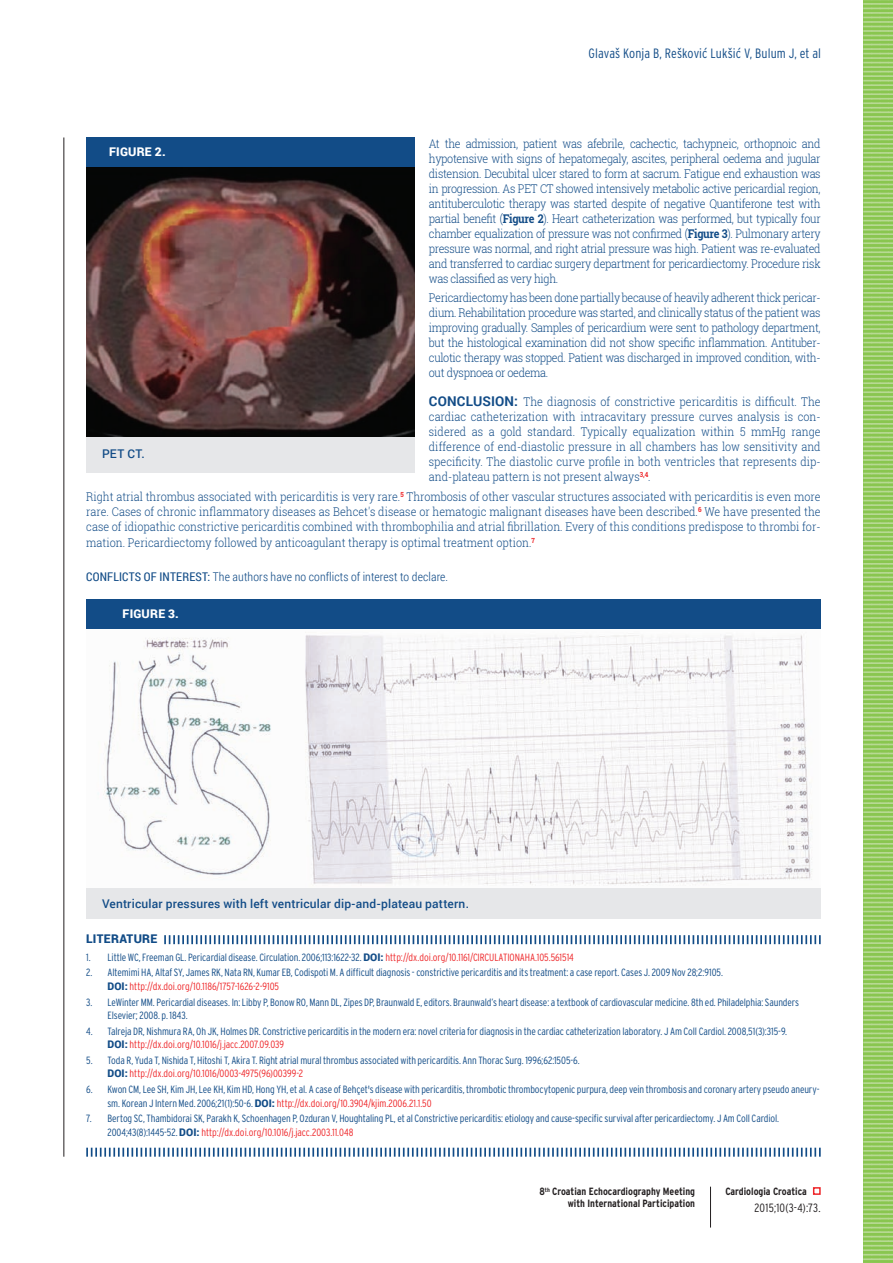
<style>
.page{position:relative;width:893px;height:1263px;background:#fff}
.page>*{position:absolute;margin:0;border:0;box-sizing:border-box;transform-origin:0 0}
.EGIDA_2{font:300 condensed 13.5px "Interstate";letter-spacing:.005em;color:#124c87}
.NASLOV_unutar_bodyja{font:300 12px/15px "Roboto Slab";color:#124c87;text-align:justify;scale:.9 1}
.TABLICA_body_MEDIUM{font:500 12px "Roboto";letter-spacing:.015em;color:#124c87}
.SAZETAK_info{font:300 12px "Roboto Condensed";letter-spacing:.01em;color:#124c87}
.t1{font:300 condensed 12px "Interstate";letter-spacing:.015em;color:#231f20}
.t2{font:900 12px "Roboto";letter-spacing:.02em;color:#fff}
.SAZETAK_naslov_HR{font:900 12px "Roboto";letter-spacing:.02em;color:#124c87}
.LITERATURA_red_br{font:300 condensed 10.5px/13.5px "Interstate";letter-spacing:-.01em;color:#124c87}
.t3{font:700 condensed 10.5px "Interstate";color:#231f20}
.s1{font-weight:700}
.s2{font-family:"Roboto";font-weight:700;font-size:13.5px}
.s3{font-weight:400}
.s4{font-family:"Roboto";font-weight:900;font-stretch:normal}
.s5{color:#ee2629}
</style>
<div class="page">
<hr style="left:64px;top:137px;width:1px;height:1020px;background:#231f20">
<svg style="left:863px;top:0;width:30px;height:1263px"></svg>
<hr style="left:710px;top:1187px;width:1px;height:40px;background:#231f20">
<div style="left:813px;top:1187px;width:8px;height:8px;border:2px solid #ee2629"></div>
<svg style="left:164px;top:935px;width:657px;height:9px"></svg>
<svg style="left:86px;top:1148px;width:735px;height:9px"></svg>
<div style="left:86px;top:163px;width:329px;height:309px;background:#e6e7e9"></div>
<img style="left:86px;top:166px;width:329px;height:271px">
<div style="left:86px;top:137px;width:329px;height:29px;background:#124c87"></div>
<div style="left:86px;top:625px;width:735px;height:293px;background:#e6e7e9"></div>
<img style="left:86px;top:629px;width:735px;height:259px">
<div style="left:86px;top:599px;width:735px;height:30px;background:#124c87"></div>
<p class="EGIDA_2" style="left:589px;top:46px;width:234px">Glavaš Konja B, Rešković Lukšić V, Bulum J, et al</p>
<p class="NASLOV_unutar_bodyja" style="left:429px;top:135px;width:437px">At the admission, patient was afebrile, cachectic, tachypneic, orthopnoic and hypotensive with signs of hepatomegaly, ascites, peripheral oedema and jugular distension. Decubital ulcer stared to form at sacrum. Fatigue end exhaustion was in progression. As PET CT showed intensively metabolic active pericardial region, antituberculotic therapy was started despite of negative Quantiferone test with partial benefit (<span class="s1">Figure 2</span>). Heart catheterization was performed, but typically four chamber equalization of pressure was not confirmed (<span class="s1">Figure 3</span>). Pulmonary artery pressure was normal, and right atrial pressure was high. Patient was re-evaluated and transferred to cardiac surgery department for pericardiectomy. Procedure risk was classified as very high.</p>
<p class="NASLOV_unutar_bodyja" style="left:429px;top:290px;width:437px">Pericardiectomy has been done partially because of heavily adherent thick pericar&shy;dium. Rehabilitation procedure was started, and clinically status of the patient was improving gradually. Samples of pericardium were sent to pathology department, but the histological examination did not show specific inflammation. Antituber&shy;culotic therapy was stopped. Patient was discharged in improved condition, with&shy;out dyspnoea or oedema.</p>
<p class="NASLOV_unutar_bodyja" style="left:429px;top:394px;width:437px"><span class="s2">CONCLUSION:</span> The diagnosis of constrictive pericarditis is difficult. The cardiac catheterization with intracavitary pressure curves analysis is con&shy;sidered as a gold standard. Typically equalization within 5 mmHg range difference of end-diastolic pressure in all chambers has low sensitivity and specificity. The diastolic curve profile in both ventricles that represents dip&shy;and-plateau pattern is not present always<sup>3,4</sup>.</p>
<p class="NASLOV_unutar_bodyja" style="left:86px;top:488px;width:817px">Right atrial thrombus associated with pericarditis is very rare.<sup>5</sup> Thrombosis of other vascular structures associated with pericarditis is even more rare. Cases of chronic inflammatory diseases as Behcet's disease or hematogic malignant diseases have been described.<sup>6</sup> We have presented the case of idiopathic constrictive pericarditis combined with thrombophilia and atrial fibrillation. Every of this conditions predispose to thrombi for-</p>
<p class="NASLOV_unutar_bodyja" style="left:86px;top:535px;width:500px">mation. Pericardiectomy followed by anticoagulant therapy is optimal treatment option.<sup>7</sup></p>
<p class="SAZETAK_info" style="left:86px;top:568px;width:363px"><span class="s3">CONFLICTS OF INTEREST:</span> The authors have no conflicts of interest to declare.</p>
<p class="t2" style="left:109px;top:143px;width:58px">FIGURE 2.</p>
<p class="TABLICA_body_MEDIUM" style="left:102px;top:445px;width:44px">PET CT.</p>
<p class="t2" style="left:123px;top:605px;width:58px">FIGURE 3.</p>
<p class="TABLICA_body_MEDIUM" style="left:102px;top:895px;width:368px">Ventricular pressures with left ventricular dip-and-plateau pattern.</p>
<p class="SAZETAK_naslov_HR" style="left:86px;top:930px;width:72px">LITERATURE</p>
<p class="LITERATURA_red_br" style="left:86px;top:950px;width:489px">1. Little WC, Freeman GL. Pericardial disease. Circulation. 2006;113:1622-32. <span class="s4">DOI:</span> <span class="s5">http://dx.doi.org/10.1161/CIRCULATIONAHA.105.561514</span></p>
<p class="LITERATURA_red_br" style="left:108px;top:966px;width:617px;text-indent:-21px">2. Altemimi HA, Altaf SY, James RK, Nata RN, Kumar EB, Codispoti M. A difficult diagnosis - constrictive pericarditis and its treatment: a case report. Cases J. 2009 Nov 28;2:9105.<br><span class="s4">DOI:</span> <span class="s5">http://dx.doi.org/10.1186/1757-1626-2-9105</span></p>
<p class="LITERATURA_red_br" style="left:108px;top:995px;width:693px;text-indent:-21px">3. LeWinter MM. Pericardial diseases. In: Libby P, Bonow RO, Mann DL, Zipes DP, Braunwald E, editors. Braunwald’s heart disease: a textbook of cardiovascular medicine. 8th ed. Philadelphia: Saunders<br>Elsevier; 2008. p. 1843.</p>
<p class="LITERATURA_red_br" style="left:108px;top:1024px;width:681px;text-indent:-21px">4. Talreja DR, Nishmura RA, Oh JK, Holmes DR. Constrictive pericarditis in the modern era: novel criteria for diagnosis in the cardiac catheterization laboratory. J Am Coll Cardiol. 2008,51(3):315-9.<br><span class="s4">DOI:</span> <span class="s5">http://dx.doi.org/10.1016/j.jacc.2007.09.039</span></p>
<p class="LITERATURA_red_br" style="left:108px;top:1053px;width:474px;text-indent:-21px">5. Toda R, Yuda T, Nishida T, Hitoshi T, Akira T. Right atrial mural thrombus associated with pericarditis. Ann Thorac Surg. 1996;62:1505-6.<br><span class="s4">DOI:</span> <span class="s5">http://dx.doi.org/10.1016/0003-4975(96)00399-2</span></p>
<p class="LITERATURA_red_br" style="left:108px;top:1082px;width:713px;text-indent:-21px">6. Kwon CM, Lee SH, Kim JH, Lee KH, Kim HD, Hong YH, et al. A case of Behçet's disease with pericarditis, thrombotic thrombocytopenic purpura, deep vein thrombosis and coronary artery pseudo aneury&shy;sm. Korean J Intern Med. 2006;21(1):50-6. <span class="s4">DOI:</span> <span class="s5">http://dx.doi.org/10.3904/kjim.2006.21.1.50</span></p>
<p class="LITERATURA_red_br" style="left:108px;top:1111px;width:673px;text-indent:-21px">7. Bertog SC, Thambidorai SK, Parakh K, Schoenhagen P, Ozduran V, Houghtaling PL, et al Constrictive pericarditis: etiology and cause-specific survival after pericardiectomy. J Am Coll Cardiol.<br>2004;43(8):1445-52. <span class="s4">DOI:</span> <span class="s5">http://dx.doi.org/10.1016/j.jacc.2003.11.048</span></p>
<p class="t3" style="left:539px;top:1185px;width:157px">8<sup>th</sup> Croatian Echocardiography Meeting</p>
<p class="t3" style="left:725px;top:1185px;width:83px">Cardiologia Croatica</p>
<p class="t3" style="left:568px;top:1197px;width:129px">with International Participation</p>
<p class="t1" style="left:754px;top:1201px;width:68px">2015;10(3-4):73.</p>
</div>
